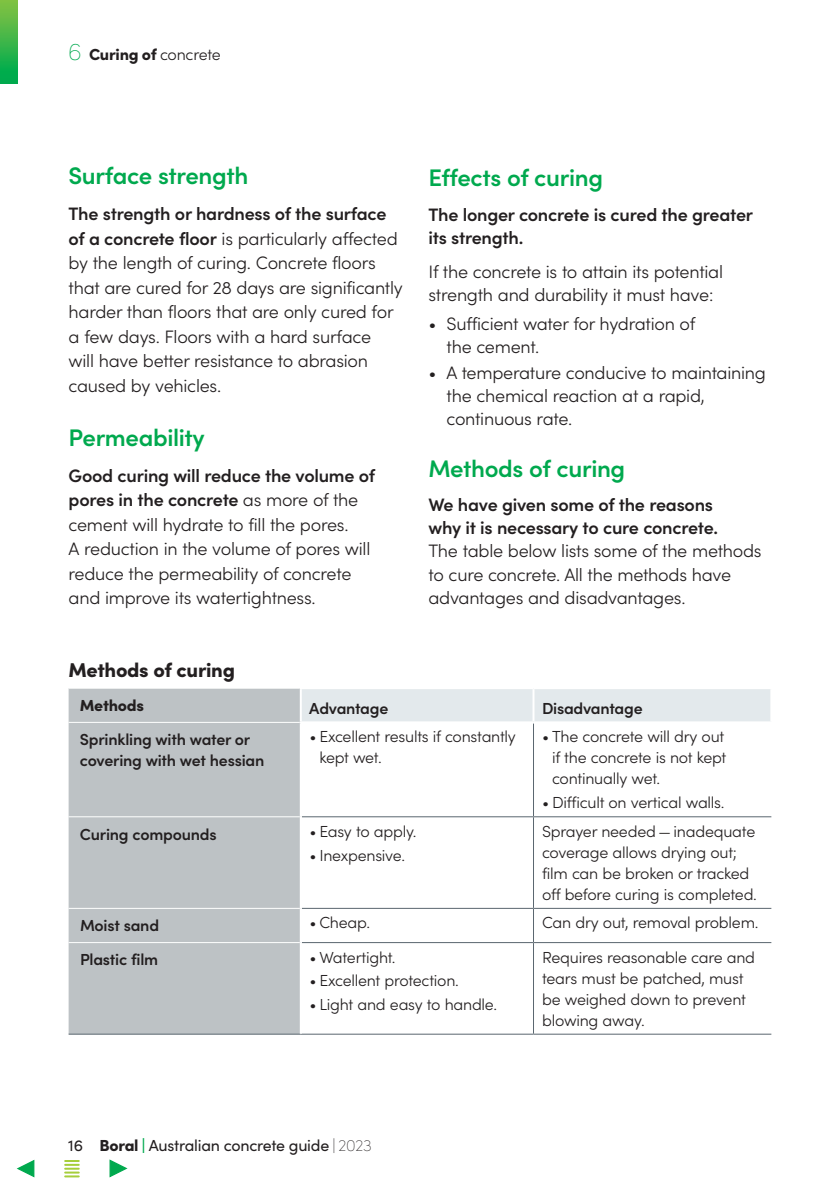
<style>
.page{position:relative;width:840px;height:1191px;background:#fff}
.page>*{position:absolute;margin:0;border:0;box-sizing:border-box;transform-origin:0 0}
.t1{font:600 24px "Sofia Pro";letter-spacing:-.015em;color:#00a94e}
.t2{font:900 20px "Sofia Pro";letter-spacing:-.015em;color:#231f20}
.t3{font:300 18px/24.4px "Sofia Pro";letter-spacing:-.015em;color:#231f20}
.t4{font:600 18px/23px "Sofia Pro";letter-spacing:-.015em;color:#231f20}
.t5{font:300 16px/21px "Sofia Pro";letter-spacing:-.015em;color:#231f20}
.t6{font:600 16px/21px "Sofia Pro";letter-spacing:-.015em;color:#231f20}
.t7{font:16px "Sofia Pro";letter-spacing:-.015em;color:#231f20}
.t8{font:900 16px "Sofia Pro";letter-spacing:-.015em;color:#231f20}
.s1{font-weight:200;font-size:24px;color:#00a94e}
.s2{font-weight:300}
.s3{font-weight:600}
.s4{font-weight:900}
.s5{font-weight:900;color:#00a94e}
.s6{font-weight:200}
</style>
<div class="page">
<div style="left:69px;top:688px;width:230px;height:345px;background:#bdc2c5"></div>
<div style="left:302px;top:689px;width:468px;height:32px;background:#e3e9ec"></div>
<svg style="left:302px;top:723px;width:469px;height:310px"></svg>
<hr style="left:532px;top:689px;width:2px;height:32px;background:#fff">
<hr style="left:532px;top:723px;width:1px;height:93px;background:#5a666f">
<hr style="left:301px;top:816px;width:232px;height:1px;background:#5a666f">
<hr style="left:533px;top:816px;width:238px;height:1px;background:#5a666f">
<hr style="left:532px;top:817px;width:1px;height:91px;background:#5a666f">
<hr style="left:301px;top:908px;width:232px;height:1px;background:#5a666f">
<hr style="left:533px;top:908px;width:238px;height:1px;background:#5a666f">
<hr style="left:532px;top:909px;width:1px;height:33px;background:#5a666f">
<hr style="left:301px;top:942px;width:232px;height:1px;background:#5a666f">
<hr style="left:533px;top:942px;width:238px;height:1px;background:#5a666f">
<hr style="left:532px;top:943px;width:1px;height:90px;background:#5a666f">
<hr style="left:69px;top:722px;width:230px;height:1px;background:#fff">
<hr style="left:69px;top:816px;width:230px;height:1px;background:#fff">
<hr style="left:69px;top:908px;width:230px;height:1px;background:#fff">
<hr style="left:69px;top:942px;width:230px;height:1px;background:#fff">
<hr style="left:69px;top:1033px;width:231px;height:1px;background:#5a666f">
<hr style="left:300px;top:1033px;width:233px;height:1px;background:#5a666f">
<hr style="left:533px;top:1033px;width:238px;height:1px;background:#5a666f">
<svg style="left:16px;top:1159px;width:19px;height:19px"></svg>
<svg style="left:109px;top:1159px;width:19px;height:19px"></svg>
<svg style="left:65px;top:1160px;width:14px;height:17px"></svg>
<div style="left:0;top:0;width:17px;height:84px;background:linear-gradient(to bottom,#86c243,#00a94e)"></div>
<p class="t8" style="left:68px;top:41px;width:154px"><span class="s1">6</span> Curing of <span class="s2">concrete</span></p>
<h1 class="t1" style="left:69px;top:158px;width:181px">Surface strength</h1>
<p class="t3" style="left:69px;top:201px;width:335px"><span class="s3">The strength or hardness of the surface of a concrete floor</span> is particularly affected by the length of curing. Concrete floors that are cured for 28 days are significantly harder than floors that are only cured for a few days. Floors with a hard surface<br>will have better resistance to abrasion caused by vehicles.</p>
<h1 class="t1" style="left:69px;top:419px;width:138px">Permeability</h1>
<p class="t3" style="left:69px;top:462px;width:308px"><span class="s3">Good curing will reduce the volume of pores in the concrete</span> as more of the cement will hydrate to fill the pores.<br>A reduction in the volume of pores will reduce the permeability of concrete and improve its watertightness.</p>
<p class="t2" style="left:69px;top:654px;width:168px">Methods of curing</p>
<h1 class="t1" style="left:428px;top:160px;width:176px">Effects of curing</h1>
<p class="t4" style="left:428px;top:202px;width:326px">The longer concrete is cured the greater its strength.</p>
<p class="t3" style="left:428px;top:259px;width:296px;line-height:23px">If the concrete is to attain its potential strength and durability it must have:</p>
<p class="t3" style="left:446px;top:311px;width:250px;line-height:23px;text-indent:-18px">• Sufficient water for hydration of the cement.</p>
<p class="t3" style="left:446px;top:360px;width:321px;line-height:23px;text-indent:-18px">• A temperature conducive to maintaining the chemical reaction at a rapid, continuous rate.</p>
<h1 class="t1" style="left:428px;top:450px;width:198px">Methods of curing</h1>
<p class="t4" style="left:428px;top:492px;width:291px">We have given some of the reasons why it is necessary to cure concrete.</p>
<p class="t3" style="left:428px;top:538px;width:334px;line-height:23px">The table below lists some of the methods to cure concrete. All the methods have advantages and disadvantages.</p>
<p class="t8" style="left:80px;top:693px;width:66px">Methods</p>
<p class="t6" style="left:309px;top:696px;width:81px">Advantage</p>
<p class="t6" style="left:541px;top:696px;width:102px">Disadvantage</p>
<p class="t6" style="left:80px;top:728px;width:186px">Sprinkling with water or covering with wet hessian</p>
<p class="t5" style="left:319px;top:725px;width:198px;text-indent:-10px">• Excellent results if constantly kept wet.</p>
<p class="t5" style="left:551px;top:725px;width:176px;text-indent:-10px">• The concrete will dry out if the concrete is not kept continually wet.</p>
<p class="t5" style="left:541px;top:791px;width:184px">• Difficult on vertical walls.</p>
<p class="t6" style="left:80px;top:822px;width:138px">Curing compounds</p>
<p class="t5" style="left:309px;top:819px;width:109px">• Easy to apply.</p>
<p class="t5" style="left:309px;top:843px;width:97px">• Inexpensive.</p>
<p class="t5" style="left:541px;top:819px;width:216px">Sprayer needed — inadequate coverage allows drying out; film can be broken or tracked off before curing is completed.</p>
<p class="t6" style="left:80px;top:914px;width:81px">Moist sand</p>
<p class="t5" style="left:309px;top:911px;width:62px">• Cheap.</p>
<p class="t5" style="left:541px;top:911px;width:218px">Can dry out, removal problem.</p>
<p class="t6" style="left:80px;top:948px;width:80px">Plastic film</p>
<p class="t5" style="left:309px;top:945px;width:88px">• Watertight.</p>
<p class="t5" style="left:309px;top:969px;width:151px">• Excellent protection.</p>
<p class="t5" style="left:309px;top:993px;width:189px">• Light and easy to handle.</p>
<p class="t5" style="left:541px;top:945px;width:214px">Requires reasonable care and tears must be patched, must be weighed down to prevent blowing away.</p>
<p class="t7" style="left:68px;top:1134px;width:305px">16 <span class="s4">Boral</span> <span class="s5">|</span> Australian concrete guide <span class="s6">| 2023</span></p>
</div>
